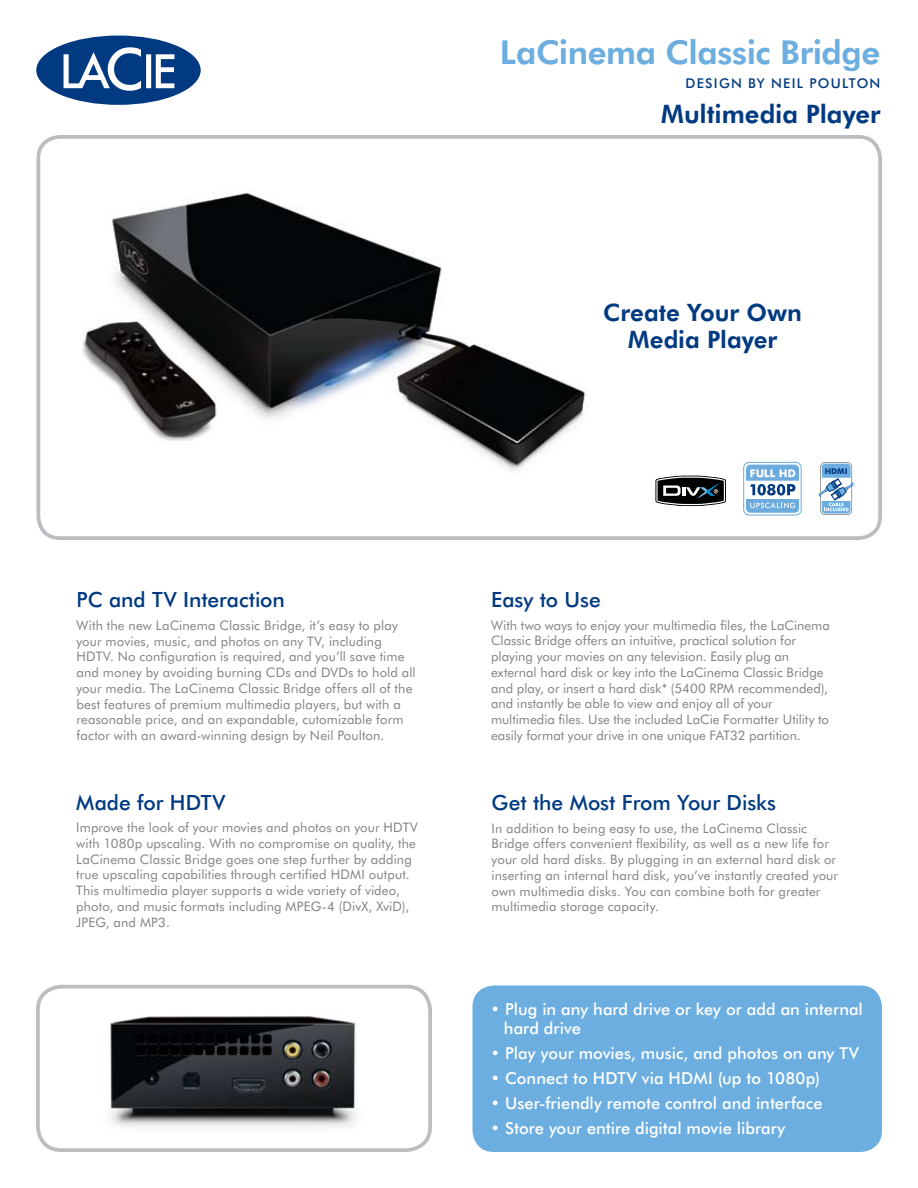
<style>
.page{position:relative;width:918px;height:1188px;background:#fff}
.page>*{position:absolute;margin:0;border:0;box-sizing:border-box;transform-origin:0 0}
.t1{font:800 33px "Futura BT";letter-spacing:-.01em;color:#6caedf}
.t2{font:800 25.5px "Futura BT";letter-spacing:-.005em;color:#013a81}
.t3{font:800 24px/27px "Futura BT";color:#013a81;text-align:center}
.t4{font:500 21px "Futura BT";color:#013a81}
.t5{font:500 16.5px/19.5px "Futura BT";color:#fff}
.t6{font:500 13.5px "Futura BT";letter-spacing:.095em;color:#013a81}
.t7{font:13.2px/15.8px "Futura BT";letter-spacing:.005em;color:#808285}
.t8{font:700 8.1px "Futura BT";color:#013a81}
</style>
<div class="page">
<svg style="left:36px;top:36px;width:165px;height:69px"></svg>
<div style="left:472px;top:986px;width:410px;height:166px;background:#6caedf;border-radius:22px"></div>
<div style="left:37px;top:135px;width:845px;height:405px;border:4px solid #bcbdc0;border-radius:22px"></div>
<div style="left:36px;top:985px;width:396px;height:167px;border:4px solid #bcbdc0;border-radius:23px"></div>
<img style="left:82px;top:192px;width:504px;height:279px">
<svg style="left:655px;top:475px;width:71px;height:31px"></svg>
<div style="left:743px;top:462px;width:59px;height:53px;border:1px solid #6cabdd;border-radius:5px"></div>
<svg style="left:746px;top:465px;width:53px;height:48px"></svg>
<img style="left:108px;top:1016px;width:249px;height:111px">
<svg style="left:819px;top:462px;width:35px;height:53px"></svg>
<h3 class="t4" style="left:76px;top:587px;width:210px">PC and TV I nteraction</h3>
<p class="t7" style="left:76px;top:617px;width:341px">With the new LaCinema Classic Bridge, it’s easy to play your movies, music, and photos on any TV, including HDTV. No configuration is required, and you’ll save time and money by avoiding burning CDs and DVDs to hold all your media. The LaCinema Classic Bridge offers all of the best features of premium multimedia players, but with a reasonable price, and an expandable, cutomizable form factor with an award-winning design by Neil Poulton.</p>
<h3 class="t4" style="left:76px;top:789px;width:151px">Made for HDTV</h3>
<p class="t7" style="left:76px;top:819px;width:343px">Improve the look of your movies and photos on your HDTV with 1080p upscaling. With no compromise on quality, the LaCinema Classic Bridge goes one step further by adding true upscaling capabilities through certified HDMI output.<br>This multimedia player supports a wide variety of video, photo, and music formats including MPEG-4 (DivX, XviD), JPEG, and MP3.</p>
<h1 class="t1" style="left:500px;top:32px;width:382px">LaCinema Classic Bridge</h1>
<p class="t6" style="left:686px;top:75px;width:196px">Design by N eil Poulton</p>
<h2 class="t2" style="left:661px;top:98px;width:221px">Multimedia Player</h2>
<h3 class="t3" style="left:603px;top:299px;width:200px">Create Your Own<br>Media Player</h3>
<p class="t8" style="left:825px;top:466px;width:24px">HDMI</p>
<h3 class="t4" style="left:491px;top:587px;width:111px">Easy to Use</h3>
<p class="t7" style="left:491px;top:617px;width:340px">With two ways to enjoy your multimedia files, the LaCinema Classic Bridge offers an intuitive, practical solution for playing your movies on any television. Easily plug an external hard disk or key into the LaCinema Classic Bridge and play, or insert a hard disk* (5400 RPM recommended), and instantly be able to view and enjoy all of your multimedia files. Use the included LaCie Formatter Utility to easily format your drive in one unique FAT32 partition.</p>
<h3 class="t4" style="left:492px;top:790px;width:286px">Get the Most From Your Disks</h3>
<p class="t7" style="left:492px;top:820px;width:348px">In addition to being easy to use, the LaCinema Classic Bridge offers convenient flexibility, as well as a new life for your old hard disks. By plugging in an external hard disk or inserting an internal hard disk, you’ve instantly created your own multimedia disks. You can combine both for greater multimedia storage capacity.</p>
<p class="t5" style="left:504px;top:999px;width:361px;text-indent:-13px">• Plug in any hard drive or key or add an internal hard drive</p>
<p class="t5" style="left:490px;top:1043px;width:370px">• Play your movies, music, and photos on any TV</p>
<p class="t5" style="left:490px;top:1068px;width:331px">• Connect to HDTV via HDMI (up to 1080p)</p>
<p class="t5" style="left:490px;top:1093px;width:334px">• User-friendly remote control and interface</p>
<p class="t5" style="left:490px;top:1118px;width:296px">• Store your entire digital movie library</p>
</div>
